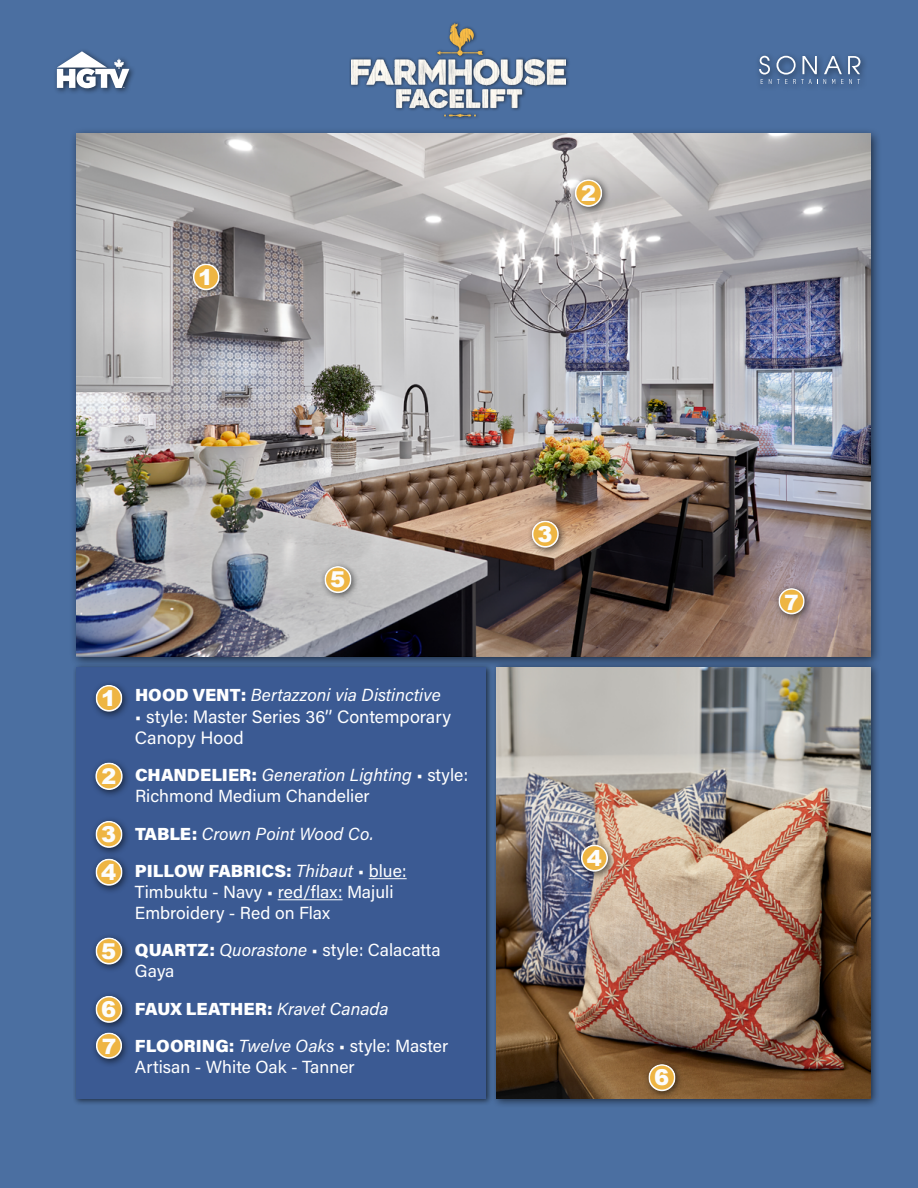
<style>
.page{position:relative;width:918px;height:1188px;background:#4b6fa1}
.page>*{position:absolute;margin:0;border:0;box-sizing:border-box;transform-origin:0 0}
.t1{font:900 21.9px/37.8px "Arial";color:#fcfdfd}
.t2{font:900 21.6px "Arial";color:#fcfdfd}
.t3{font:900 21.3px "Arial";color:#fcfdfd}
.t4{font:18px/21.6px "Acumin Variable Concept";letter-spacing:.02em;color:#fff}
.t5{font:17.55px/21px "Acumin Variable Concept";letter-spacing:.02em;color:#fff}
</style>
<div class="page">
<div style="left:73px;top:664px;width:420px;height:442px;background:#000;opacity:.59"></div>
<div style="left:76px;top:667px;width:410px;height:432px;background:#3b5a93"></div>
<div style="left:53px;top:48px;width:84px;height:48px;background:#000;opacity:.59"></div>
<svg style="left:57px;top:51px;width:72px;height:37px"></svg>
<div style="left:349px;top:21px;width:221px;height:99px;background:#000;opacity:.59"></div>
<img style="left:351px;top:23px;width:215px;height:93px">
<div style="left:755px;top:52px;width:113px;height:40px;background:#496c9d"></div>
<svg style="left:759px;top:56px;width:101px;height:28px"></svg>
<div style="left:69px;top:127px;width:813px;height:541px;background:#000;opacity:.59"></div>
<img style="left:76px;top:134px;width:794px;height:523px">
<hr style="left:369px;top:878px;width:38px;height:1px;background:#fff">
<hr style="left:278px;top:899px;width:65px;height:1px;background:#fff">
<div style="left:91px;top:680px;width:40px;height:40px;background:#000;opacity:.59"></div>
<svg style="left:96px;top:685px;width:26px;height:27px"></svg>
<div style="left:91px;top:758px;width:40px;height:40px;background:#000;opacity:.59"></div>
<svg style="left:95px;top:762px;width:28px;height:28px"></svg>
<div style="left:491px;top:661px;width:389px;height:447px;background:#000;opacity:.59"></div>
<img style="left:497px;top:667px;width:373px;height:432px">
<div style="left:188px;top:259px;width:40px;height:40px;background:#000;opacity:.59"></div>
<svg style="left:193px;top:264px;width:27px;height:26px"></svg>
<div style="left:570px;top:175px;width:41px;height:40px;background:#000;opacity:.59"></div>
<svg style="left:575px;top:179px;width:27px;height:28px"></svg>
<div style="left:527px;top:516px;width:40px;height:41px;background:#000;opacity:.59"></div>
<svg style="left:532px;top:521px;width:27px;height:27px"></svg>
<div style="left:576px;top:840px;width:40px;height:41px;background:#000;opacity:.59"></div>
<svg style="left:581px;top:845px;width:27px;height:27px"></svg>
<div style="left:319px;top:562px;width:41px;height:40px;background:#000;opacity:.59"></div>
<svg style="left:324px;top:566px;width:28px;height:27px"></svg>
<div style="left:643px;top:1060px;width:41px;height:40px;background:#000;opacity:.59"></div>
<svg style="left:648px;top:1064px;width:28px;height:27px"></svg>
<div style="left:773px;top:584px;width:40px;height:39px;background:#000;opacity:.59"></div>
<svg style="left:778px;top:588px;width:27px;height:26px"></svg>
<div style="left:91px;top:816px;width:40px;height:41px;background:#000;opacity:.59"></div>
<svg style="left:95px;top:821px;width:28px;height:27px"></svg>
<div style="left:91px;top:854px;width:40px;height:41px;background:#000;opacity:.59"></div>
<svg style="left:95px;top:859px;width:28px;height:27px"></svg>
<div style="left:91px;top:933px;width:40px;height:40px;background:#000;opacity:.59"></div>
<svg style="left:95px;top:937px;width:28px;height:28px"></svg>
<div style="left:91px;top:991px;width:40px;height:41px;background:#000;opacity:.59"></div>
<svg style="left:95px;top:996px;width:28px;height:27px"></svg>
<div style="left:91px;top:1028px;width:39px;height:40px;background:#000;opacity:.59"></div>
<svg style="left:96px;top:1032px;width:26px;height:27px"></svg>
<p class="t2" style="left:198px;top:261px;width:16px">1</p>
<p class="t2" style="left:581px;top:177px;width:16px">2</p>
<p class="t1" style="left:330px;top:560px;width:17px">5</p>
<p class="t2" style="left:101px;top:683px;width:16px">1</p>
<p class="t2" style="left:101px;top:760px;width:16px">2</p>
<p class="t1" style="left:101px;top:815px;width:17px">3<br>4</p>
<p class="t1" style="left:101px;top:931px;width:17px">5</p>
<p class="t1" style="left:101px;top:990px;width:17px">6</p>
<p class="t3" style="left:102px;top:1031px;width:16px">7</p>
<p class="t5" style="left:135px;top:684px;width:307px">HOOD VENT: Bertazzoni via Distinctive</p>
<p class="t4" style="left:135px;top:705px;width:317px">• style: Master Series 36’’ Contemporary<br>Canopy Hood</p>
<p class="t5" style="left:135px;top:764px;width:334px">CHANDELIER: Generation Lighting • style:<br>Richmond Medium Chandelier</p>
<p class="t5" style="left:135px;top:814px;width:273px;line-height:37.2px">TABLE: Crown Point Wood Co.<br>PILLOW FABRICS: Thibaut • blue:</p>
<p class="t5" style="left:135px;top:881px;width:260px">Timbuktu - Navy • red/flax: Majuli<br>Embroidery - Red on Flax</p>
<p class="t5" style="left:135px;top:939px;width:307px">QUARTZ: Quorastone • style: Calacatta<br>Gaya</p>
<p class="t5" style="left:135px;top:989px;width:314px;line-height:37.2px">FAUX LEATHER: Kravet Canada<br>FLOORING: Twelve Oaks • style: Master</p>
<p class="t5" style="left:135px;top:1056px;width:221px">Artisan - White Oak - Tanner</p>
<p class="t1" style="left:538px;top:514px;width:17px">3</p>
<p class="t1" style="left:587px;top:838px;width:17px">4</p>
<p class="t1" style="left:654px;top:1058px;width:17px">6</p>
<p class="t3" style="left:784px;top:587px;width:16px">7</p>
</div>
